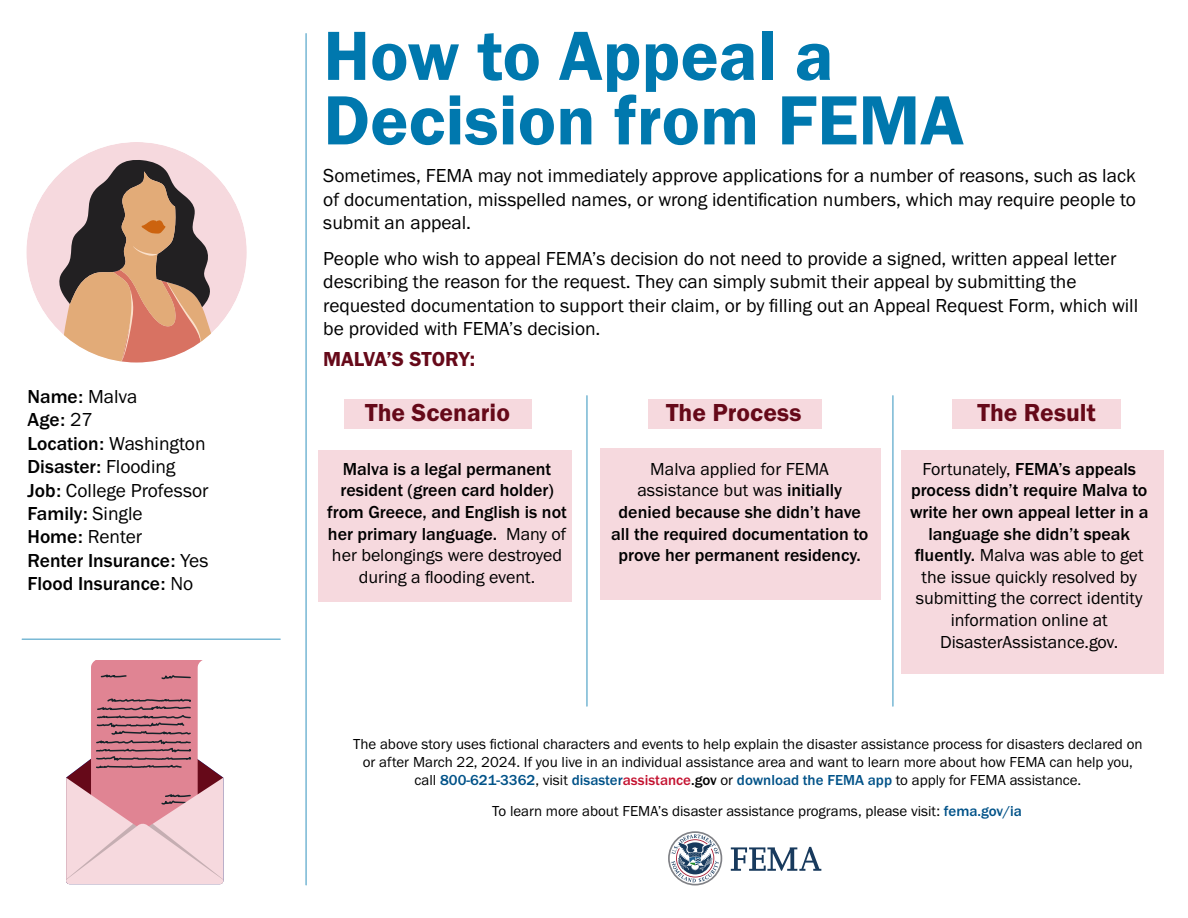
<style>
.page{position:relative;width:1188px;height:918px;background:#fff}
.page>*{position:absolute;margin:0;border:0;box-sizing:border-box;transform-origin:0 0}
.t1{font:72px/64.5px "Franklin Gothic URW Dem";color:#0078ae}
.t2{font:25.5px "Franklin Gothic URW Dem";color:#660919}
.t3{font:21px "Franklin Gothic URW Dem";letter-spacing:-.005em;color:#660919}
.t4{font:19.5px/23.4px "Franklin Gothic URW Boo";color:#000;text-align:justify}
.t5{font:500 19.5px/23.4px "Franklin Gothic URW";color:#000}
.t6{font:500 18px/21.6px "Franklin Gothic URW";color:#000;text-align:center}
.t7{font:18px/21.6px "Franklin Gothic URW Boo";color:#000;text-align:center}
.t8{font:15px/18px "Franklin Gothic URW Boo";color:#000;text-align:center}
.s1{font-family:"Franklin Gothic URW Boo";font-weight:400}
.s2{font-family:"Franklin Gothic URW";font-weight:500}
.s3{font-family:"Franklin Gothic URW";font-weight:500;color:#005288}
.s4{font-family:"Franklin Gothic URW";font-weight:500;color:#c41230}
</style>
<div class="page">
<div style="left:319px;top:450px;width:253px;height:152px;background:#f6d9de"></div>
<div style="left:600px;top:449px;width:280px;height:151px;background:#f6d9de"></div>
<div style="left:901px;top:450px;width:263px;height:224px;background:#f6d9de"></div>
<hr style="left:22px;top:638px;width:259px;height:2px;background:#7ab9d5">
<hr style="left:305px;top:33px;width:2px;height:852px;background:#7ab9d5">
<div style="left:952px;top:399px;width:168px;height:30px;background:#f6d9de"></div>
<div style="left:648px;top:399px;width:174px;height:30px;background:#f6d9de"></div>
<div style="left:345px;top:399px;width:187px;height:30px;background:#f6d9de"></div>
<hr style="left:892px;top:395px;width:2px;height:311px;background:#7ab9d5">
<hr style="left:586px;top:395px;width:2px;height:311px;background:#7ab9d5">
<div style="left:26px;top:142px;width:221px;height:220px;background:#f6d9de;border-radius:50%"></div>
<svg style="left:59px;top:159px;width:164px;height:203px"></svg>
<svg style="left:66px;top:660px;width:157px;height:224px"></svg>
<svg style="left:731px;top:847px;width:90px;height:24px"></svg>
<svg style="left:668px;top:831px;width:54px;height:55px"></svg>
<p class="t5" style="left:28px;top:384px;width:183px">Name: <span class="s1">Malva<br></span>Age: <span class="s1">27<br></span>Location: <span class="s1">Washington<br></span>Disaster: <span class="s1">Flooding<br></span>Job: <span class="s1">College Professor<br></span>Family: <span class="s1">Single<br></span>Home: <span class="s1">Renter<br></span>Renter Insurance: <span class="s1">Yes<br></span>Flood Insurance: <span class="s1">No</span></p>
<h1 class="t1" style="left:323px;top:22px;width:642px">How to Appeal a<br>Decision from FEMA</h1>
<p class="t4" style="left:323px;top:164px;width:814px">Sometimes, FEMA may not immediately approve applications for a number of reasons, such as lack of documentation, misspelled names, or wrong identifcation numbers, which may require people to submit an appeal.</p>
<p class="t4" style="left:323px;top:246px;width:816px;text-align:left">People who wish to appeal FEMA’s decision do not need to provide a signed, written appeal letter describing the reason for the request. They can simply submit their appeal by submitting the requested documentation to support their claim, or by flling out an Appeal Request Form, which will be provided with FEMA’s decision.</p>
<p class="t3" style="left:323px;top:346px;width:154px">MALVA’S STORY:</p>
<h2 class="t2" style="left:365px;top:396px;width:146px">The Scenario</h2>
<h2 class="t2" style="left:666px;top:396px;width:137px">The Process</h2>
<h2 class="t2" style="left:977px;top:397px;width:120px">The Result</h2>
<p class="t6" style="left:327px;top:458px;width:241px">Malva is a legal permanent resident (green card holder) from Greece, and English is not her primary language. <span class="s1">Many of her belongings were destroyed during a fooding event.</span></p>
<p class="t6" style="left:611px;top:458px;width:259px"><span class="s1">Malva applied for FEMA assistance but was</span> initially denied because she didn’t have all the required documentation to prove her permanent residency.</p>
<p class="t7" style="left:910px;top:458px;width:240px">Fortunately, <span class="s2">FEMA’s appeals process didn’t require Malva to write her own appeal letter in a language she didn’t speak fuently.</span> Malva was able to get the issue quickly resolved by submitting the correct identity information online at<br>DisasterAssistance.gov.</p>
<p class="t8" style="left:353px;top:735px;width:791px">The above story uses fctional characters and events to help explain the disaster assistance process for disasters declared on or after March 22, 2024. If you live in an individual assistance area and want to learn more about how FEMA can help you, call <span class="s3">800-621-3362</span>, visit <span class="s3">disaster</span><span class="s4">assistance</span><span class="s2">.gov</span> or <span class="s3">download the FEMA app</span> to apply for FEMA assistance.</p>
<p class="t8" style="left:492px;top:801px;width:531px">To learn more about FEMA’s disaster assistance programs, please visit: <span class="s3">fema.gov/ia</span></p>
</div>
